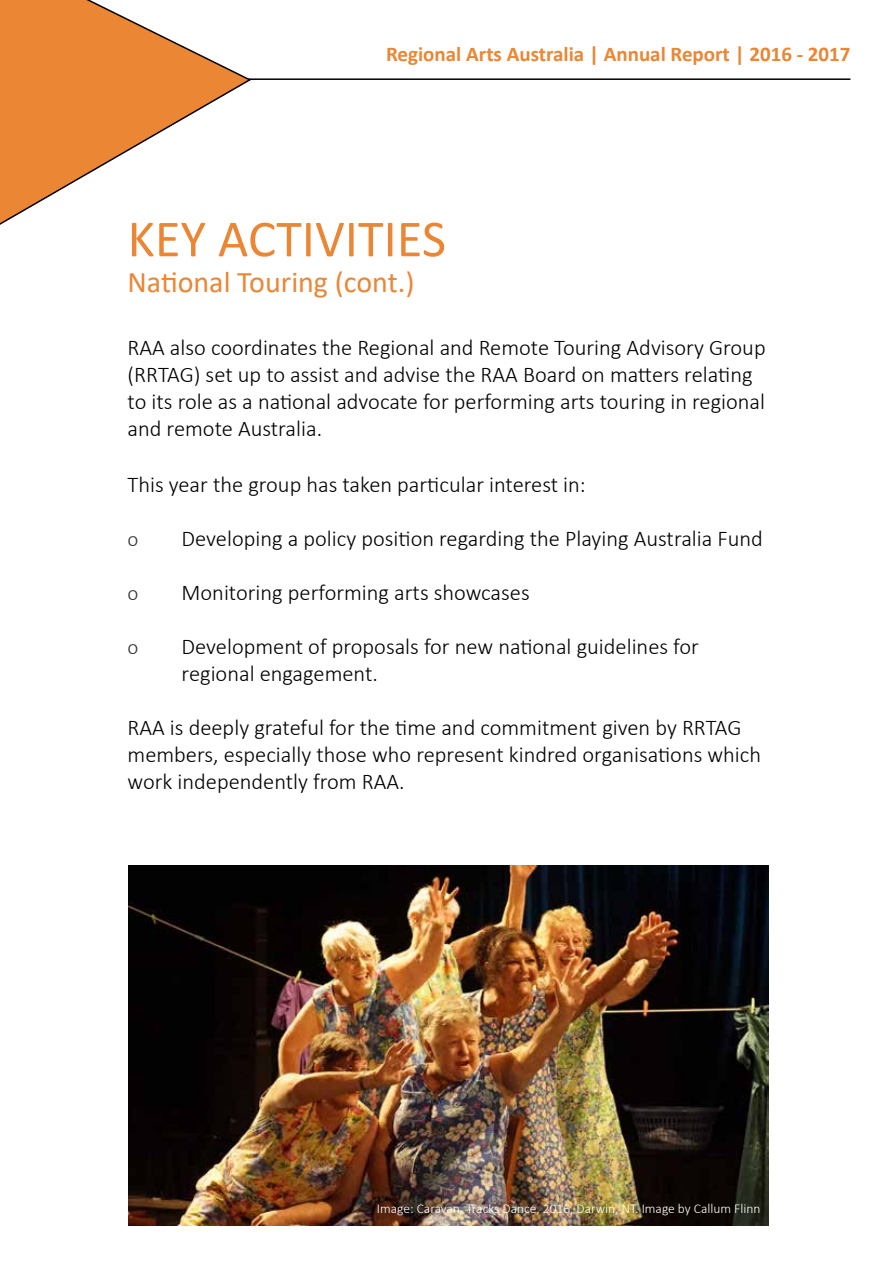
<style>
.page{position:relative;width:893px;height:1263px;background:#fff}
.page>*{position:absolute;margin:0;border:0;box-sizing:border-box;transform-origin:0 0}
.t1{font:52.5px "Calibri";color:#ea8634}
.t2{font:30px "Calibri";color:#ea8634}
.t3{font:300 22.5px/27px "Calibri";color:#000}
.t4{font:700 21px "Calibri";color:#ea8634}
.t5{font:300 21px "Calibri";color:#333235}
.t6{font:300 13.5px "Calibri";color:#fff}
</style>
<div class="page">
<hr style="left:156px;top:78px;width:694px;height:2px;background:#000">
<svg style="left:0;top:0;width:253px;height:225px"></svg>
<img style="left:129px;top:866px;width:639px;height:359px">
<p class="t4" style="left:386px;top:40px;width:466px">Regional Arts Australia | Annual Report | 2016 - 2017</p>
<h1 class="t1" style="left:128px;top:202px;width:320px">KEY ACTIVITIES</h1>
<h2 class="t2" style="left:128px;top:261px;width:288px">National Touring (cont.)</h2>
<p class="t3" style="left:128px;top:334px;width:640px">RAA also coordinates the Regional and Remote Touring Advisory Group (RRTAG) set up to assist and advise the RAA Board on matters relating to its role as a national advocate for performing arts touring in regional and remote Australia.</p>
<p class="t3" style="left:128px;top:471px;width:460px">This year the group has taken particular interest in:</p>
<p class="t5" style="left:128px;top:526px;width:12px">o</p>
<p class="t3" style="left:182px;top:525px;width:583px">Developing a policy position regarding the Playing Australia Fund</p>
<p class="t5" style="left:128px;top:580px;width:12px">o</p>
<p class="t3" style="left:182px;top:579px;width:350px">Monitoring performing arts showcases</p>
<p class="t5" style="left:128px;top:634px;width:12px">o</p>
<p class="t3" style="left:182px;top:633px;width:519px">Development of proposals for new national guidelines for regional engagement.</p>
<p class="t3" style="left:128px;top:714px;width:635px">RAA is deeply grateful for the time and commitment given by RRTAG members, especially those who represent kindred organisations which work independently from RAA.</p>
<p class="t6" style="left:377px;top:1200px;width:385px">Image: Caravan, Tracks Dance, 2016, Darwin, NT. Image by Callum Flinn</p>
</div>
